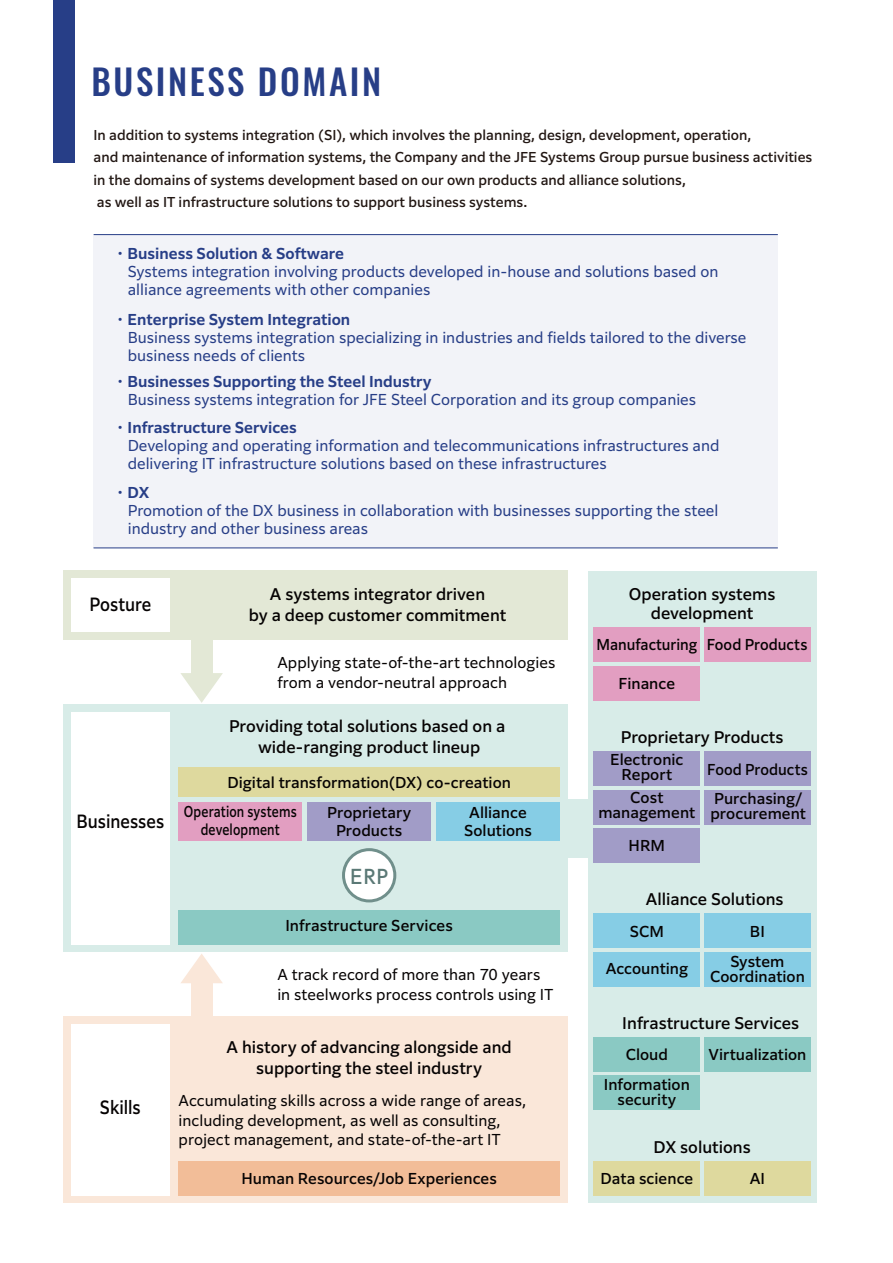
<style>
.page{position:relative;width:893px;height:1263px;background:#fff}
.page>*{position:absolute;margin:0;border:0;box-sizing:border-box;transform-origin:0 0}
.t1{font:500 35.1px "Oswald";letter-spacing:.075em;color:#273e87}
.t2{font:500 19.2px "UD Shin Go NT Pr 6 N";color:#5b7976}
.t3{font:500 18px "Clarimo UDPE";color:#060303;scale:.9 1}
.t4{font:500 15.9px/21px "Clarimo UDPE";color:#060303;text-align:center}
.t5{font:14.85px/18px "Clarimo UDPE";color:#273e87}
.t6{font:500 14.85px/15px "Clarimo UDPE";letter-spacing:.005em;color:#060303;text-align:center}
.t7{font:14.85px/19.5px "Clarimo UDPE";color:#060303}
.t8{font:600 14.85px "Clarimo UDPE";color:#273e87}
.t9{font:500 14.85px/18px "Clarimo UDPE";letter-spacing:.005em;color:#060303;text-align:center;scale:.81 1}
.t10{font:500 14.85px "Clarimo UDPE";letter-spacing:.005em;color:#060303;scale:.94 1}
.t11{font:500 14.85px/29.1px "Clarimo UDPE";letter-spacing:.005em;color:#060303;text-align:center;scale:.95 1}
.t12{font:500 13.5px/22.5px "Clarimo UDPE";color:#221713}
.s1{font-family:"Koz Go Pr 6 N"}
.s2{font-weight:600}
.s3{font-family:"Koz Go Pr 6 N";font-weight:400}
</style>
<div class="page">
<div style="left:588px;top:571px;width:228px;height:632px;background:#d8ece8"></div>
<div style="left:594px;top:752px;width:106px;height:34px;background:#a19cc7"></div>
<div style="left:594px;top:790px;width:106px;height:34px;background:#a19cc7"></div>
<div style="left:594px;top:828px;width:106px;height:34px;background:#a19cc7"></div>
<div style="left:704px;top:752px;width:107px;height:34px;background:#a19cc7"></div>
<div style="left:704px;top:790px;width:107px;height:34px;background:#a19cc7"></div>
<div style="left:594px;top:1038px;width:106px;height:34px;background:#8ac9c3"></div>
<div style="left:594px;top:1076px;width:106px;height:34px;background:#8ac9c3"></div>
<div style="left:704px;top:1038px;width:107px;height:34px;background:#8ac9c3"></div>
<div style="left:594px;top:1161px;width:106px;height:34px;background:#ded99e"></div>
<div style="left:704px;top:1161px;width:107px;height:34px;background:#ded99e"></div>
<div style="left:594px;top:914px;width:106px;height:34px;background:#86cde5"></div>
<div style="left:594px;top:952px;width:106px;height:34px;background:#86cde5"></div>
<div style="left:704px;top:952px;width:107px;height:34px;background:#86cde5"></div>
<div style="left:704px;top:914px;width:107px;height:34px;background:#86cde5"></div>
<div style="left:560px;top:799px;width:29px;height:59px;background:#d8ece8"></div>
<div style="left:64px;top:1016px;width:504px;height:187px;background:#fae7d9"></div>
<div style="left:179px;top:1161px;width:381px;height:34px;background:#f2bd98"></div>
<div style="left:71px;top:1024px;width:99px;height:171px;background:#fff"></div>
<div style="left:64px;top:705px;width:504px;height:247px;background:#d8ece8"></div>
<div style="left:179px;top:910px;width:381px;height:34px;background:#8ac9c3"></div>
<div style="left:179px;top:802px;width:123px;height:38px;background:#e29ec1"></div>
<div style="left:307px;top:802px;width:124px;height:38px;background:#a19cc7"></div>
<div style="left:436px;top:802px;width:124px;height:38px;background:#86cde5"></div>
<div style="left:71px;top:712px;width:99px;height:232px;background:#fff"></div>
<svg style="left:342px;top:848px;width:54px;height:54px"></svg>
<div style="left:191px;top:970px;width:21px;height:57px;background:#fae7d9"></div>
<svg style="left:181px;top:954px;width:42px;height:29px"></svg>
<div style="left:191px;top:626px;width:21px;height:48px;background:#e3e8d6"></div>
<svg style="left:180px;top:673px;width:43px;height:30px"></svg>
<div style="left:94px;top:235px;width:684px;height:313px;background:#f2f3f8"></div>
<hr style="left:94px;top:234px;width:684px;height:1px;background:#273e87">
<hr style="left:94px;top:547px;width:684px;height:1px;background:#273e87">
<div style="left:594px;top:628px;width:106px;height:34px;background:#e29ec1"></div>
<div style="left:704px;top:628px;width:107px;height:34px;background:#e29ec1"></div>
<div style="left:594px;top:666px;width:106px;height:34px;background:#e29ec1"></div>
<div style="left:179px;top:767px;width:381px;height:29px;background:#ded99e"></div>
<div style="left:64px;top:571px;width:504px;height:69px;background:#e3e8d6"></div>
<div style="left:71px;top:579px;width:99px;height:53px;background:#fff"></div>
<div style="left:53px;top:0;width:21px;height:163px;background:#273e87"></div>
<h1 class="t1" style="left:91px;top:50px;width:291px">BUSINESS DOMAIN</h1>
<p class="t12" style="left:94px;top:123px;width:720px">In addition to systems integration (SI), which involves the planning, design, development, operation,<br>and maintenance of information systems, the Company and the JFE Systems Group pursue business activities in the domains of systems development based on our own products and alliance solutions,<br>as well as IT infrastructure solutions to support business systems.</p>
<p class="t5" style="left:128px;top:243px;width:592px;text-indent:-15px"><span class="s1">・</span><span class="s2">Business Solution &amp; Software<br></span>Systems integration involving products developed in-house and solutions based on alliance agreements with other companies</p>
<p class="t8" style="left:113px;top:307px;width:239px"><span class="s3">・</span>Enterprise System Integration</p>
<p class="t5" style="left:128px;top:327px;width:620px">Business systems integration specializing in industries and fields tailored to the diverse business needs of clients</p>
<p class="t5" style="left:128px;top:371px;width:570px;text-indent:-15px"><span class="s1">・</span><span class="s2">Businesses Supporting the Steel Industry<br></span>Business systems integration for JFE Steel Corporation and its group companies</p>
<p class="t8" style="left:113px;top:415px;width:186px"><span class="s3">・</span>Infrastructure Services</p>
<p class="t5" style="left:128px;top:435px;width:593px">Developing and operating information and telecommunications infrastructures and delivering IT infrastructure solutions based on these infrastructures</p>
<p class="t5" style="left:128px;top:483px;width:592px;text-indent:-15px"><span class="s1">・</span><span class="s2">DX<br></span>Promotion of the DX business in collaboration with businesses supporting the steel industry and other business areas</p>
<p class="t3" style="left:89px;top:590px;width:70px">Posture</p>
<p class="t3" style="left:77px;top:807px;width:99px">Businesses</p>
<p class="t3" style="left:100px;top:1093px;width:47px">Skills</p>
<p class="t4" style="left:249px;top:582px;width:259px">A systems integrator driven<br>by a deep customer commitment</p>
<p class="t7" style="left:277px;top:652px;width:280px">Applying state-of-the-art technologies from a vendor-neutral approach</p>
<p class="t4" style="left:229px;top:714px;width:278px">Providing total solutions based on a wide-ranging product lineup</p>
<p class="t6" style="left:227px;top:774px;width:285px">Digital transformation(DX) co-creation</p>
<p class="t9" style="left:184px;top:802px;width:141px">Operation systems development</p>
<p class="t6" style="left:464px;top:802px;width:69px;line-height:18px">Alliance<br>Solutions</p>
<p class="t6" style="left:327px;top:802px;width:86px;line-height:18px">Proprietary<br>Products</p>
<p class="t2" style="left:350px;top:861px;width:39px">ERP</p>
<p class="t6" style="left:285px;top:917px;width:169px">Infrastructure Services</p>
<p class="t7" style="left:277px;top:964px;width:277px">A track record of more than 70 years in steelworks process controls using IT</p>
<p class="t4" style="left:227px;top:1035px;width:287px">A history of advancing alongside and supporting the steel industry</p>
<p class="t7" style="left:179px;top:1089px;width:349px">Accumulating skills across a wide range of areas, including development, as well as consulting, project management, and state-of-the-art IT</p>
<p class="t6" style="left:241px;top:1169px;width:257px">Human Resources/Job Experiences</p>
<p class="t4" style="left:629px;top:583px;width:148px;line-height:19.5px">Operation systems development</p>
<p class="t10" style="left:596px;top:633px;width:226px">Manufacturing Food Products</p>
<p class="t6" style="left:619px;top:675px;width:58px">Finance</p>
<p class="t4" style="left:621px;top:725px;width:164px">Proprietary Products</p>
<p class="t6" style="left:610px;top:751px;width:75px">Electronic<br>Report</p>
<p class="t6" style="left:598px;top:789px;width:98px">Cost management</p>
<p class="t6" style="left:629px;top:836px;width:38px">HRM</p>
<p class="t11" style="left:707px;top:754px;width:107px">Food Products<br>Purchasing/</p>
<p class="t6" style="left:710px;top:805px;width:97px">procurement</p>
<p class="t4" style="left:646px;top:887px;width:139px">Alliance Solutions</p>
<p class="t6" style="left:750px;top:923px;width:16px">BI</p>
<p class="t6" style="left:630px;top:923px;width:36px">SCM</p>
<p class="t6" style="left:606px;top:960px;width:84px">Accounting</p>
<p class="t6" style="left:710px;top:953px;width:96px">System<br>Coordination</p>
<p class="t4" style="left:622px;top:1011px;width:178px">Infrastructure Services</p>
<p class="t6" style="left:604px;top:1038px;width:88px;line-height:30.2px">Cloud<br>Information</p>
<p class="t6" style="left:617px;top:1091px;width:60px">security</p>
<p class="t6" style="left:708px;top:1046px;width:100px">Virtualization</p>
<p class="t4" style="left:654px;top:1135px;width:99px">DX solutions</p>
<p class="t6" style="left:600px;top:1170px;width:94px">Data science</p>
<p class="t6" style="left:750px;top:1170px;width:17px">AI</p>
</div>
